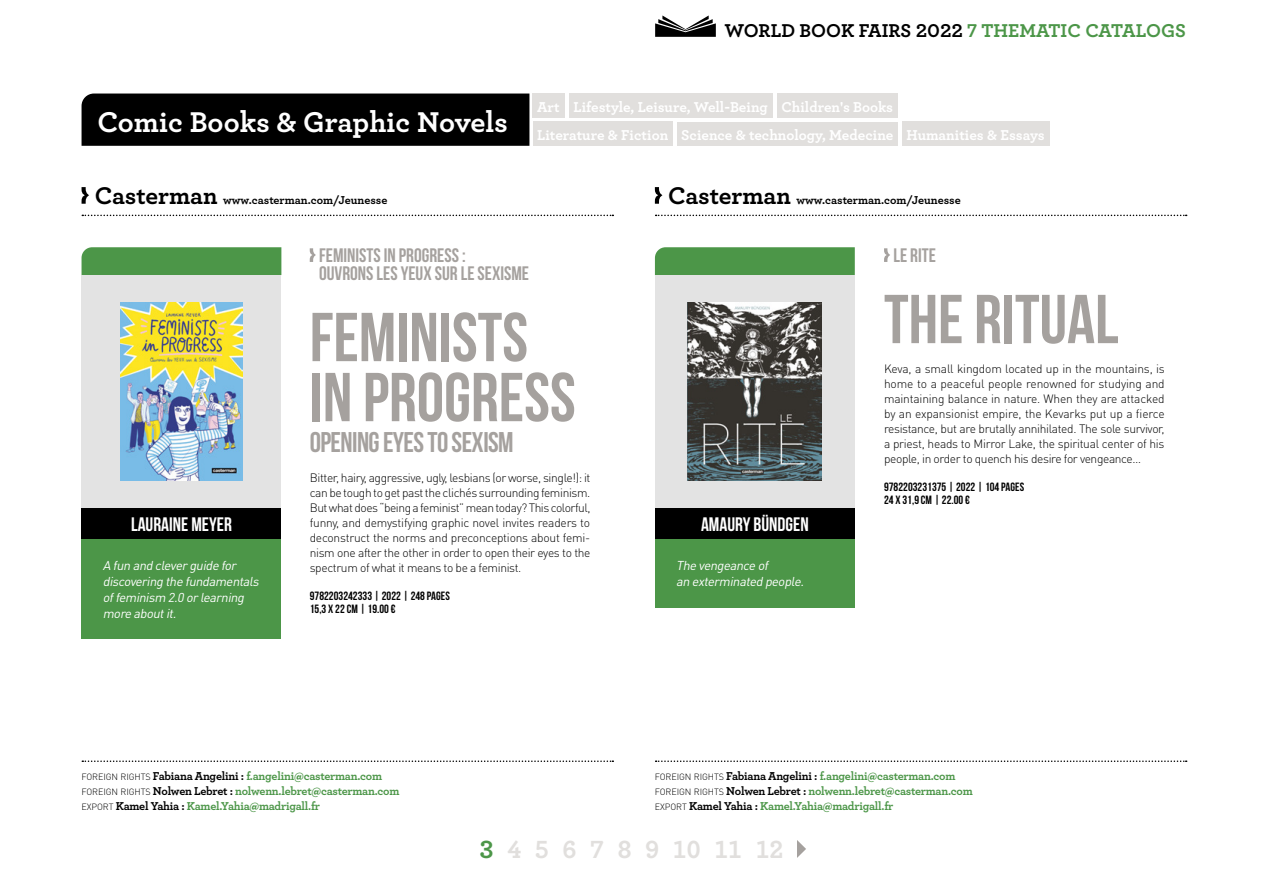
<style>
.page{position:relative;width:1263px;height:893px;background:#fff}
.page>*{position:absolute;margin:0;border:0;box-sizing:border-box;transform-origin:0 0}
.t1{font:69px/60px "Bebas Neue";color:#a5a19e}
.t2{font:700 30px "Archer";color:#fff}
.t3{font:28.5px "Bebas Neue";letter-spacing:-.02em;color:#a5a19e}
.t4{font:700 26.1px "Archer";color:#e1dfdd}
.t5{font:19.5px/18px "Bebas Neue";color:#a5a19e}
.t6{font:700 19.5px "Archer";color:#000}
.t7{font:19.5px "Bebas Neue";color:#fff}
.t8{font:700 15px/27.9px "Archer";color:#fff}
.t9{font:italic 12.75px/15.8px "DIN Pro";color:#fff}
.t10{font:300 12px/15px "DIN Pro";letter-spacing:-.03em;color:#000;text-align:justify}
.t11{font:700 12px/15px "Archer";letter-spacing:-.02em;color:#4c9648}
.t12{font:12px/12.8px "Bebas Neue";letter-spacing:.005em;color:#000}
.t13{font:700 12px "Archer";color:#000}
.s1{color:#4c9648}
.s2{font-size:25.35px}
.s3{font-family:"DIN Pro";font-weight:300;font-size:9px;color:#000}
.s4{color:#000}
</style>
<div class="page">
<svg style="left:656px;top:215px;width:531px;height:1px"></svg>
<svg style="left:82px;top:215px;width:531px;height:1px"></svg>
<svg style="left:310px;top:248px;width:6px;height:14px"></svg>
<svg style="left:884px;top:248px;width:6px;height:14px"></svg>
<svg style="left:655px;top:15px;width:61px;height:22px"></svg>
<svg style="left:656px;top:760px;width:531px;height:2px"></svg>
<svg style="left:82px;top:760px;width:531px;height:2px"></svg>
<svg style="left:82px;top:187px;width:7px;height:17px"></svg>
<svg style="left:797px;top:840px;width:9px;height:18px"></svg>
<svg style="left:655px;top:187px;width:8px;height:17px"></svg>
<div style="left:655px;top:247px;width:200px;height:28px;background:#4c9648"></div>
<div style="left:655px;top:275px;width:200px;height:233px;background:#e3e3e3"></div>
<img style="left:688px;top:302px;width:134px;height:179px">
<div style="left:655px;top:508px;width:200px;height:32px;background:#000"></div>
<div style="left:655px;top:539px;width:200px;height:68px;background:#4c9648"></div>
<div style="left:82px;top:247px;width:199px;height:28px;background:#4c9648"></div>
<div style="left:82px;top:275px;width:199px;height:233px;background:#e3e3e3"></div>
<img style="left:121px;top:302px;width:121px;height:179px">
<div style="left:82px;top:508px;width:199px;height:32px;background:#000"></div>
<div style="left:82px;top:539px;width:199px;height:100px;background:#4c9648"></div>
<div style="left:82px;top:94px;width:447px;height:52px;background:#000"></div>
<div style="left:533px;top:94px;width:32px;height:24px;background:#e1dfdd"></div>
<div style="left:569px;top:94px;width:204px;height:24px;background:#e1dfdd"></div>
<div style="left:777px;top:94px;width:120px;height:24px;background:#e1dfdd"></div>
<div style="left:533px;top:122px;width:140px;height:24px;background:#e1dfdd"></div>
<div style="left:677px;top:122px;width:221px;height:24px;background:#e1dfdd"></div>
<div style="left:902px;top:122px;width:147px;height:24px;background:#e1dfdd"></div>
<h3 class="t6" style="left:724px;top:15px;width:463px">WORLD BOOK FAIRS 2022 <span class="s1">7 THEMATIC CATALOGS</span></h3>
<h2 class="t2" style="left:97px;top:98px;width:412px">Comic Books &amp; Graphic Novels</h2>
<p class="t8" style="left:537px;top:92px;width:509px">Art Lifestyle, Leisure, Well-Being Children's Books<br>Literature &amp; Fiction Science &amp; technology, Medecine Humanities &amp; Essays</p>
<p class="t13" style="left:95px;top:190px;width:294px"><span class="s2">Casterman</span> www.casterman.com/Jeunesse</p>
<h3 class="t7" style="left:131px;top:514px;width:102px">LAURAINE MEYER</h3>
<p class="t9" style="left:103px;top:557px;width:161px">A fun and cleverguide for discovering the fundamentals offeminism 2.0 orlearning more aboutit.</p>
<h3 class="t5" style="left:319px;top:246px;width:211px">FEMINISTS IN PROGRESS :<br>OUVRONS LES YEUX SUR LE SEXISME</h3>
<h1 class="t1" style="left:310px;top:306px;width:267px">FEMINISTS<br>IN PROGRESS</h1>
<h3 class="t3" style="left:310px;top:427px;width:205px">OPENING EYES TO SEXISM</h3>
<p class="t10" style="left:310px;top:470px;width:282px">Bitter, hairy, aggressive, ugly, lesbians (or worse, single!): it can be tough to get past the clichés surrounding feminism.<br>But what does “being a feminist” mean today? This colorful, funny, and demystifying graphic novel invites readers to deconstruct the norms and preconceptions about femi&shy;nism one after the other in order to open their eyes to the spectrum of what it means to be a feminist.</p>
<p class="t12" style="left:310px;top:589px;width:142px">9782203242333 | 2022 | 248 PAGES<br>15,3 X 22 CM | 19.00 €</p>
<p class="t13" style="left:668px;top:190px;width:294px"><span class="s2">Casterman</span> www.casterman.com/Jeunesse</p>
<h3 class="t7" style="left:701px;top:514px;width:109px">AMAURY BÜNDGEN</h3>
<p class="t9" style="left:676px;top:557px;width:132px">The vengeance of<br>an exterminated people.</p>
<h3 class="t5" style="left:893px;top:246px;width:44px">LE RITE</h3>
<h1 class="t1" style="left:884px;top:288px;width:236px">THE RITUAL</h1>
<p class="t10" style="left:884px;top:361px;width:282px">Keva, a small kingdom located up in the mountains, is home to a peaceful people renowned for studying and maintaining balance in nature. When they are attacked by an expansionist empire, the Kevarks put up a fierce resistance, but are brutally annihilated. The sole survivor, a priest, heads to Mirror Lake, the spiritual center of his people, in order to quench his desire for vengeance…</p>
<p class="t12" style="left:884px;top:480px;width:142px">9782203231375 | 2022 | 104 PAGES<br>24 X 31,9 CM | 22.00 €</p>
<p class="t11" style="left:82px;top:767px;width:319px"><span class="s3">FOREIGN RIGHTS</span> <span class="s4">Fabiana Angelini :</span> f.angelini@casterman.com<br><span class="s3">FOREIGN RIGHTS</span> <span class="s4">Nolwen Lebret :</span> nolwenn.lebret@casterman.com<br><span class="s3">EXPORT</span> <span class="s4">Kamel Yahia :</span> Kamel.Yahia@madrigall.fr</p>
<p class="t11" style="left:655px;top:767px;width:319px"><span class="s3">FOREIGN RIGHTS</span> <span class="s4">Fabiana Angelini :</span> f.angelini@casterman.com<br><span class="s3">FOREIGN RIGHTS</span> <span class="s4">Nolwen Lebret :</span> nolwenn.lebret@casterman.com<br><span class="s3">EXPORT</span> <span class="s4">Kamel Yahia :</span> Kamel.Yahia@madrigall.fr</p>
<h3 class="t4" style="left:480px;top:829px;width:305px"><span class="s1">3</span> 4 5 6 7 8 9 10 11 12</h3>
</div>
